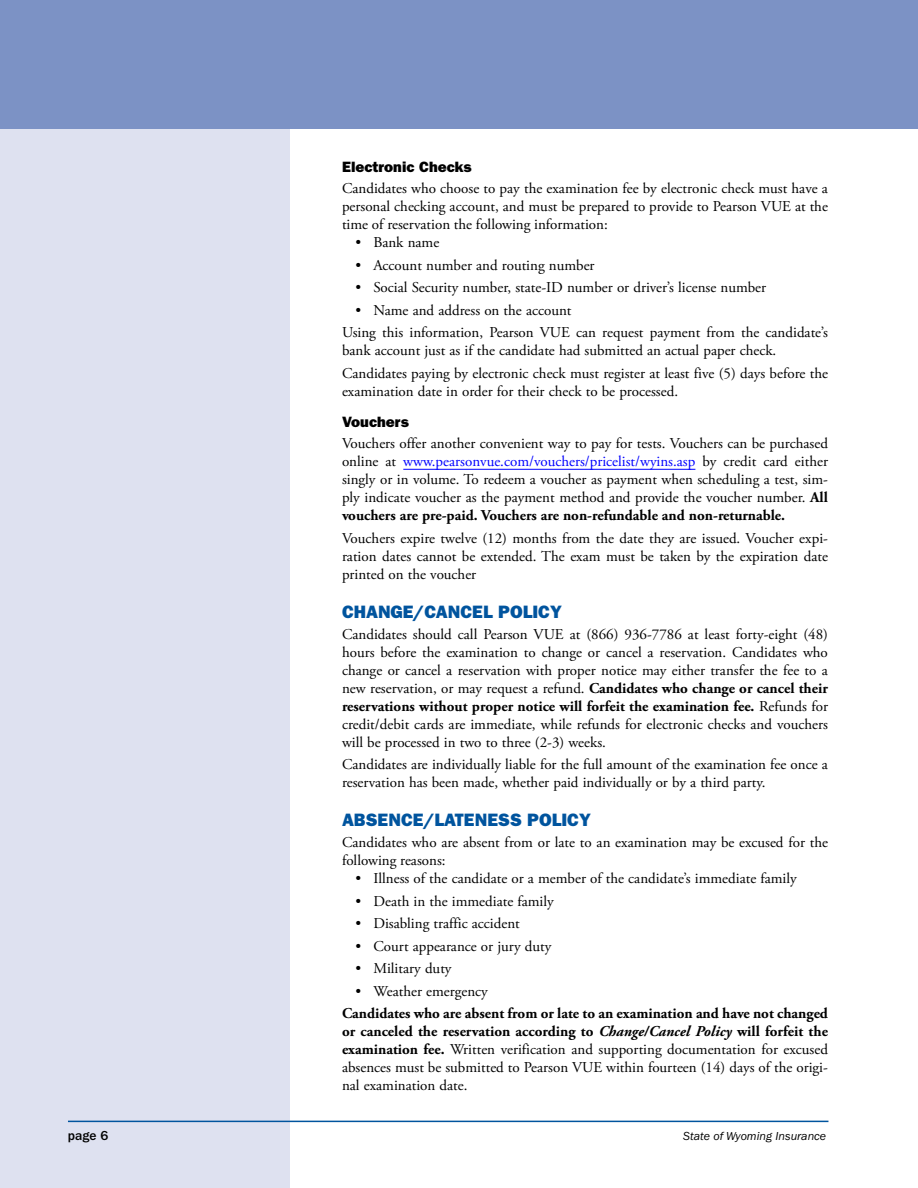
<style>
.page{position:relative;width:918px;height:1188px;background:#fff}
.page>*{position:absolute;margin:0;border:0;box-sizing:border-box;transform-origin:0 0}
.A_Head{font:18px "ITC Franklin Gothic Std Hvy";color:#00549e}
.Text{font:15px/18px "Adobe Garamond Pro";color:#000;text-align:justify}
.Text_before_list{font:15px/18px "Adobe Garamond Pro";color:#000;text-align:justify}
.B_Head{font:15px "ITC Franklin Gothic Std Hvy";color:#000}
.t1{font:500 13.5px "ITC Franklin Gothic Std";color:#000}
.t2{font:italic 12px "ITC Franklin Gothic Std";color:#000}
.s1{color:#00f}
.s2{font-weight:700}
.s3{font-weight:700;font-style:italic}
</style>
<div class="page">
<div style="left:0;top:0;width:290px;height:1188px;background:#dee1f0"></div>
<hr style="left:68px;top:1121px;width:760px;height:1px;background:#00549e">
<div style="left:0;top:0;width:918px;height:129px;background:#7c92c5"></div>
<hr style="left:403px;top:469px;width:292px;height:1px;background:#00f">
<p class="B_Head" style="left:342px;top:158px;width:131px">Electronic Checks</p>
<p class="Text_before_list" style="left:342px;top:180px;width:487px">Candidates who choose to pay the examination fee by electronic check must have a personal checking account, and must be prepared to provide to Pearson VUE at the time of reservation the following information:</p>
<p class="Text" style="left:356px;top:234px;width:85px">• Bank name</p>
<p class="Text" style="left:356px;top:257px;width:241px">• Account number and routing number</p>
<p class="Text" style="left:356px;top:279px;width:412px">• Social Security number, state-ID number or driver’s license number</p>
<p class="Text" style="left:356px;top:302px;width:218px">• Name and address on the account</p>
<p class="Text" style="left:342px;top:324px;width:487px">Using this information, Pearson VUE can request payment from the candidate’s bank account just as if the candidate had submitted an actual paper check.</p>
<p class="Text" style="left:342px;top:365px;width:488px">Candidates paying by electronic check must register at least five (5) days before the examination date in order for their check to be processed.</p>
<p class="B_Head" style="left:342px;top:413px;width:68px">Vouchers</p>
<p class="Text" style="left:342px;top:435px;width:488px">Vouchers offer another convenient way to pay for tests. Vouchers can be purchased online at <span class="s1">www.pearsonvue.com/vouchers/pricelist/wyins.asp</span> by credit card either singly or in volume. To redeem a voucher as payment when scheduling a test, sim&shy;ply indicate voucher as the payment method and provide the voucher number. <span class="s2">All vouchers are pre-paid. Vouchers are non-refundable and non-returnable.</span></p>
<p class="Text" style="left:342px;top:530px;width:488px">Vouchers expire twelve (12) months from the date they are issued. Voucher expi&shy;ration dates cannot be extended. The exam must be taken by the expiration date printed on the voucher</p>
<p class="A_Head" style="left:342px;top:601px;width:221px">CHANGE/CANCEL POLICY</p>
<p class="Text" style="left:342px;top:626px;width:487px">Candidates should call Pearson VUE at (866) 936-7786 at least forty-eight (48) hours before the examination to change or cancel a reservation. Candidates who change or cancel a reservation with proper notice may either transfer the fee to a new reservation, or may request a refund. <span class="s2">Candidates who change or cancel their reservations without proper notice will forfeit the examination fee.</span> Refunds for credit/debit cards are immediate, while refunds for electronic checks and vouchers will be processed in two to three (2-3) weeks.</p>
<p class="Text" style="left:342px;top:756px;width:487px">Candidates are individually liable for the full amount of the examination fee once a reservation has been made, whether paid individually or by a third party.</p>
<p class="A_Head" style="left:342px;top:810px;width:251px">ABSENCE/LATENESS POLICY</p>
<p class="Text_before_list" style="left:342px;top:834px;width:488px">Candidates who are absent from or late to an examination may be excused for the following reasons:</p>
<p class="Text" style="left:356px;top:870px;width:443px">• Illness of the candidate or a member of the candidate’s immediate family</p>
<p class="Text" style="left:356px;top:893px;width:200px">• Death in the immediate family</p>
<p class="Text" style="left:356px;top:915px;width:166px">• Disabling traffic accident</p>
<p class="Text" style="left:356px;top:938px;width:197px">• Court appearance or jury duty</p>
<p class="Text" style="left:356px;top:960px;width:98px">• Military duty</p>
<p class="Text" style="left:356px;top:983px;width:134px">• Weather emergency</p>
<p class="Text" style="left:342px;top:1005px;width:488px"><span class="s2">Candidates who are absent from or late to an examination and have not changed or canceled the reservation according to</span> <span class="s3">Change/Cancel Policy</span> <span class="s2">will forfeit the examination fee.</span> Written verification and supporting documentation for excused absences must be submitted to Pearson VUE within fourteen (14) days of the origi&shy;nal examination date.</p>
<p class="t1" style="left:68px;top:1128px;width:42px">page 6</p>
<p class="t2" style="left:683px;top:1129px;width:145px">State of Wyoming Insurance</p>
</div>
